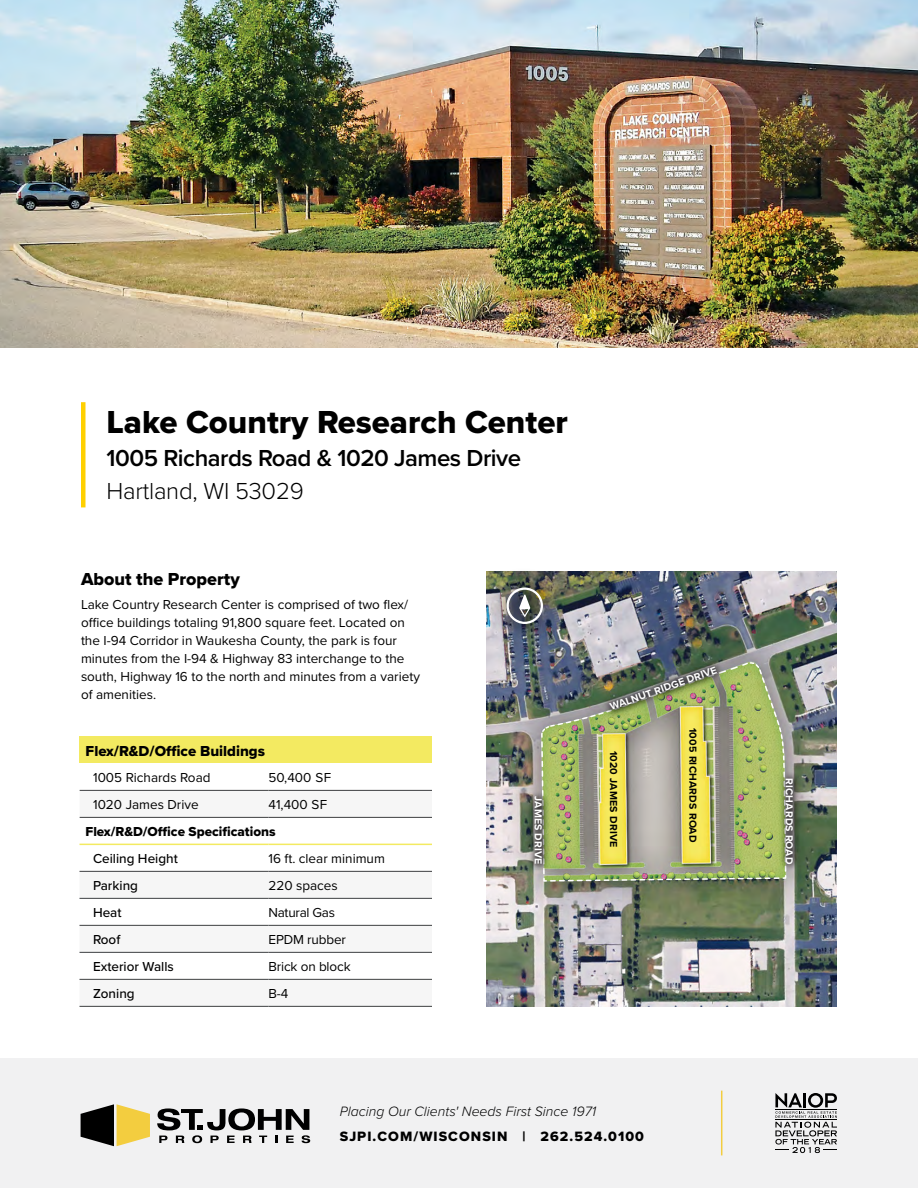
<style>
.page{position:relative;width:918px;height:1188px;background:#fff}
.page>*{position:absolute;margin:0;border:0;box-sizing:border-box;transform-origin:0 0}
.t1{font:33px "Proxima Nova Extrabld";color:#000}
.t2{font:600 24px "Proxima Nova";letter-spacing:-.02em;color:#000}
.t3{font:300 24px "Proxima Nova";letter-spacing:-.01em;color:#000}
.t4{font:18px "Proxima Nova Extrabld";color:#000}
.t5{font:15px "Proxima Nova Extrabld";color:#000}
.t6{font:italic 300 14.1px "Proxima Nova";color:#000}
.t7{font:14.1px "Proxima Nova Extrabld";letter-spacing:.075em;color:#000}
.t8{font:13.5px/18px "Proxima Nova";color:#000}
.t9{font:500 13.5px "Proxima Nova";color:#000}
.t10{font:13.5px "Proxima Nova Extrabld";color:#000}
.t11{font:13.5px "Proxima Nova";letter-spacing:-.02em;color:#000}
.t12{font:700 10.5px "Proxima Nova";letter-spacing:.015em;color:#fff}
.t13{font:700 10.5px "Proxima Nova";letter-spacing:.02em;color:#000}
</style>
<div class="page">
<img style="left:0;top:0;width:918px;height:348px">
<div style="left:80px;top:736px;width:352px;height:27px;background:#f3ea61"></div>
<svg style="left:80px;top:816px;width:352px;height:1px"></svg>
<hr style="left:80px;top:790px;width:188px;height:1px;background:#3d3f41">
<hr style="left:268px;top:790px;width:164px;height:1px;background:#3d3f41">
<hr style="left:80px;top:817px;width:188px;height:1px;background:#3d3f41">
<hr style="left:268px;top:817px;width:164px;height:1px;background:#3d3f41">
<svg style="left:80px;top:845px;width:352px;height:26px"></svg>
<svg style="left:80px;top:897px;width:352px;height:109px;fill:#f6f6f6"></svg>
<svg style="left:80px;top:899px;width:352px;height:80px"></svg>
<hr style="left:80px;top:898px;width:188px;height:1px;background:#3d3f41">
<hr style="left:268px;top:898px;width:164px;height:1px;background:#3d3f41">
<hr style="left:80px;top:925px;width:188px;height:1px;background:#3d3f41">
<hr style="left:268px;top:925px;width:164px;height:1px;background:#3d3f41">
<hr style="left:80px;top:952px;width:188px;height:1px;background:#3d3f41">
<hr style="left:268px;top:952px;width:164px;height:1px;background:#3d3f41">
<hr style="left:80px;top:979px;width:188px;height:1px;background:#3d3f41">
<hr style="left:268px;top:979px;width:164px;height:1px;background:#3d3f41">
<hr style="left:80px;top:1006px;width:188px;height:1px;background:#3d3f41">
<hr style="left:268px;top:1006px;width:164px;height:1px;background:#3d3f41">
<hr style="left:80px;top:871px;width:188px;height:1px;background:#3d3f41">
<hr style="left:268px;top:871px;width:164px;height:1px;background:#3d3f41">
<hr style="left:80px;top:844px;width:188px;height:1px;background:#f3ea61">
<hr style="left:268px;top:844px;width:164px;height:1px;background:#f3ea61">
<img style="left:486px;top:572px;width:351px;height:434px">
<img style="left:540px;top:662px;width:247px;height:220px">
<div style="left:527px;top:789px;width:23px;height:83px;background:#000;opacity:.75"></div>
<div style="left:778px;top:771px;width:23px;height:101px;background:#000;opacity:.75"></div>
<div style="left:601px;top:658px;width:124px;height:59px;background:#000;opacity:.75"></div>
<div style="left:485px;top:566px;width:80px;height:79px;background:#000;opacity:.5"></div>
<svg style="left:507px;top:588px;width:36px;height:36px"></svg>
<div style="left:81px;top:402px;width:5px;height:105px;background:#ffd000"></div>
<div style="left:0;top:1058px;width:918px;height:130px;background:#f1f1f2"></div>
<svg style="left:81px;top:1104px;width:69px;height:42px"></svg>
<svg style="left:157px;top:1108px;width:153px;height:35px"></svg>
<hr style="left:721px;top:1091px;width:1px;height:64px;background:#f3cd3f">
<svg style="left:775px;top:1093px;width:62px;height:60px"></svg>
<h1 class="t1" style="left:106px;top:397px;width:463px">Lake Country Research Center</h1>
<h2 class="t2" style="left:106px;top:440px;width:416px">1005 Richards Road &amp; 1020 James Drive</h2>
<h2 class="t3" style="left:106px;top:473px;width:199px">Hartland, WI 53029</h2>
<h3 class="t4" style="left:81px;top:566px;width:160px">About the Property</h3>
<p class="t8" style="left:81px;top:595px;width:340px">Lake Country Research Center is comprised of two flex/ office buildings totaling 91,800 square feet. Located on the I-94 Corridor in Waukesha County, the park is four minutes from the I-94 &amp; Highway 83 interchange to the south, Highway 16 to the north and minutes from a variety of amenities.</p>
<p class="t5" style="left:86px;top:740px;width:181px">Flex/R&amp;D/Office Buildings</p>
<p class="t8" style="left:93px;top:768px;width:119px">1005 Richards Road</p>
<p class="t8" style="left:269px;top:768px;width:64px">50,400 SF</p>
<p class="t8" style="left:93px;top:795px;width:107px">1020 James Drive</p>
<p class="t8" style="left:269px;top:795px;width:60px">41,400 SF</p>
<p class="t10" style="left:86px;top:822px;width:192px">Flex/R&amp;D/Office Specifications</p>
<p class="t9" style="left:93px;top:849px;width:86px">Ceiling Height</p>
<p class="t8" style="left:269px;top:849px;width:118px">16 ft. clear minimum</p>
<p class="t9" style="left:93px;top:876px;width:47px">Parking</p>
<p class="t8" style="left:269px;top:876px;width:71px">220 spaces</p>
<p class="t9" style="left:93px;top:903px;width:30px">Heat</p>
<p class="t11" style="left:269px;top:903px;width:68px">Natural Gas</p>
<p class="t9" style="left:93px;top:930px;width:29px">Roof</p>
<p class="t8" style="left:269px;top:930px;width:79px">EPDM rubber</p>
<p class="t9" style="left:93px;top:957px;width:82px">Exterior Walls</p>
<p class="t8" style="left:269px;top:957px;width:84px">Brick on block</p>
<p class="t9" style="left:93px;top:984px;width:43px">Zoning</p>
<p class="t8" style="left:269px;top:984px;width:21px">B-4</p>
<p class="t12" style="left:546px;top:796px;width:70px;rotate:90deg">JAMES DRIVE</p>
<p class="t12" style="left:608px;top:699px;width:114px;rotate:-19deg">WALNUT RIDGE DRIVE</p>
<p class="t13" style="left:622px;top:751px;width:98px;rotate:90deg">1020 JAMES DRIVE</p>
<p class="t13" style="left:701px;top:728px;width:116px;rotate:90deg">1005 RICHARDS ROAD</p>
<p class="t6" style="left:340px;top:1101px;width:258px">Placing Our Clients' Needs First Since 1971</p>
<p class="t7" style="left:340px;top:1126px;width:306px">SJPI.COM/WISCONSIN | 262.524.0100</p>
<p class="t12" style="left:797px;top:778px;width:88px;rotate:90deg">RICHARDS ROAD</p>
</div>
